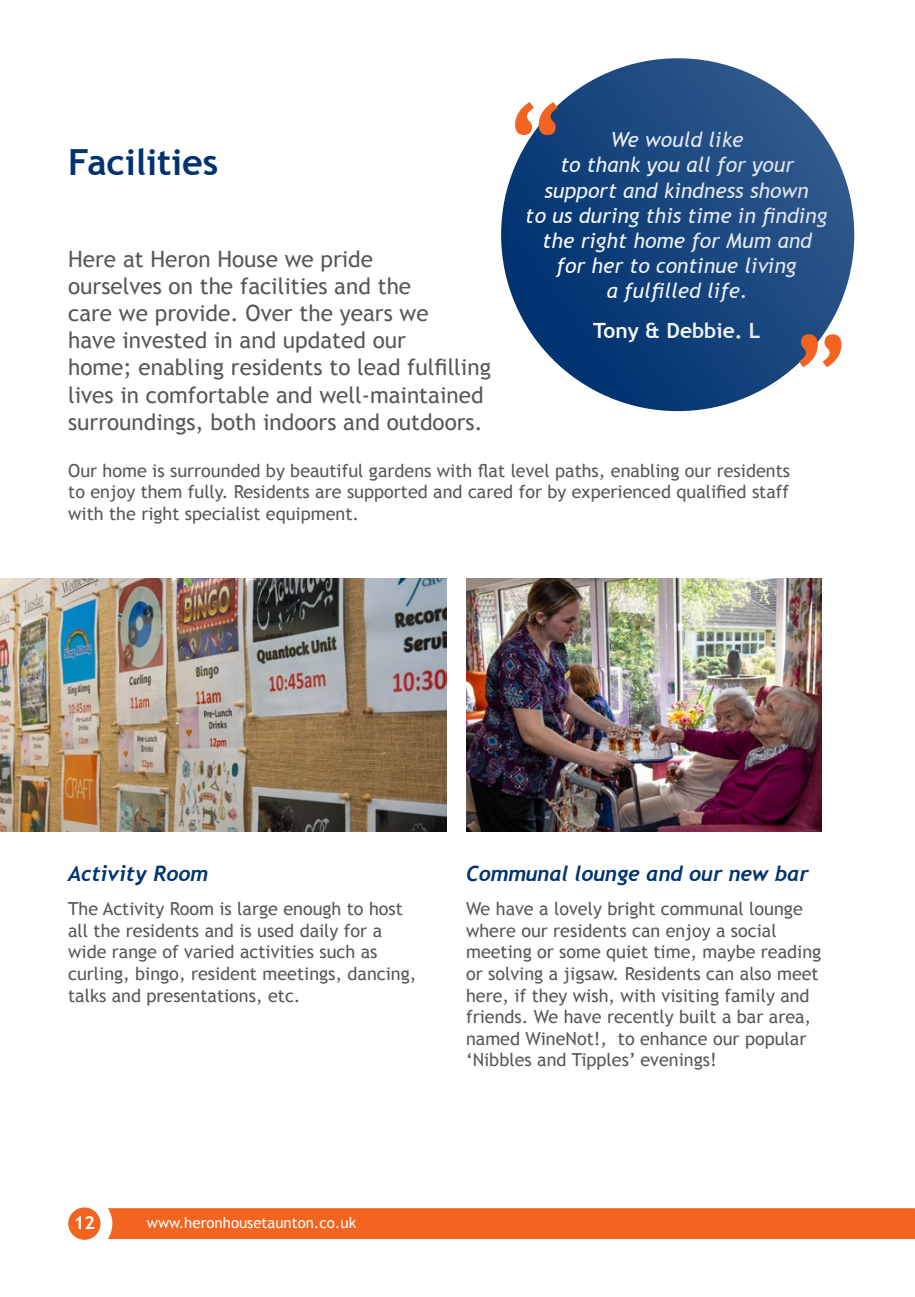
<style>
.page{position:relative;width:915px;height:1297px;background:#fff}
.page>*{position:absolute;margin:0;border:0;box-sizing:border-box;transform-origin:0 0}
.t1{font:700 105px "Trebuchet MS";color:#f36421}
.t2{font:700 36px "Trebuchet MS";color:#013371}
.t3{font:22.5px/27px "Trebuchet MS";color:#57585a}
.t4{font:italic 21px/25.2px "Trebuchet MS";color:#fff;text-align:center}
.t5{font:italic 700 21px "Trebuchet";color:#013371}
.t6{font:700 21px "Trebuchet MS";color:#fff}
.t7{font:18px/21.6px "Trebuchet MS";color:#57585a}
.t8{font:700 18px "Trebuchet MS";color:#fff}
.t9{font:15px "Trebuchet MS";color:#fff}
</style>
<div class="page">
<div style="left:108px;top:1208px;width:806px;height:31px;background:#f36421"></div>
<div style="left:68px;top:1207px;width:32px;height:33px;background:#f36421;border-radius:50%"></div>
<img style="left:466px;top:578px;width:355px;height:253px">
<img style="left:0;top:578px;width:446px;height:253px">
<svg style="left:501px;top:58px;width:352px;height:353px;background:#17457d"></svg>
<p class="t1" style="left:504px;top:77px;width:63px">“</p>
<p class="t4" style="left:525px;top:127px;width:303px">We would like<br>to thank you all for your support and kindness shown<br>to us during this time in finding the right home for Mum and for her to continue living<br>a fulfilled life.</p>
<p class="t6" style="left:593px;top:318px;width:169px">Tony &amp; Debbie. L</p>
<p class="t2" style="left:68px;top:140px;width:152px">Facilities</p>
<p class="t3" style="left:68px;top:246px;width:424px">Here at Heron House we pride<br>ourselves on the facilities and the<br>care we provide. Over the years we<br>have invested in and updated our<br>home; enabling residents to lead fulfilling lives in comfortable and well-maintained surroundings, both indoors and outdoors.</p>
<p class="t7" style="left:68px;top:460px;width:723px;text-align:justify">Our home is surrounded by beautiful gardens with flat level paths, enabling our residents to enjoy them fully. Residents are supported and cared for by experienced qualified staff with the right specialist equipment.</p>
<p class="t1" style="left:851px;top:393px;width:63px;rotate:-180deg">“</p>
<p class="t5" style="left:68px;top:860px;width:141px">Activity Room</p>
<p class="t7" style="left:68px;top:898px;width:350px">The Activity Room is large enough to host all the residents and is used daily for a wide range of varied activities such as curling, bingo, resident meetings, dancing, talks and presentations, etc.</p>
<p class="t5" style="left:466px;top:860px;width:344px">Communal lounge and our new bar</p>
<p class="t7" style="left:466px;top:898px;width:356px">We have a lovely bright communal lounge where our residents can enjoy a social meeting or some quiet time, maybe reading or solving a jigsaw. Residents can also meet here, if they wish, with visiting family and friends. We have recently built a bar area, named WineNot!, to enhance our popular ‘Nibbles and Tipples’ evenings!</p>
<p class="t8" style="left:74px;top:1212px;width:23px">12</p>
<p class="t9" style="left:147px;top:1214px;width:211px">www.heronhousetaunton.co.uk</p>
</div>
